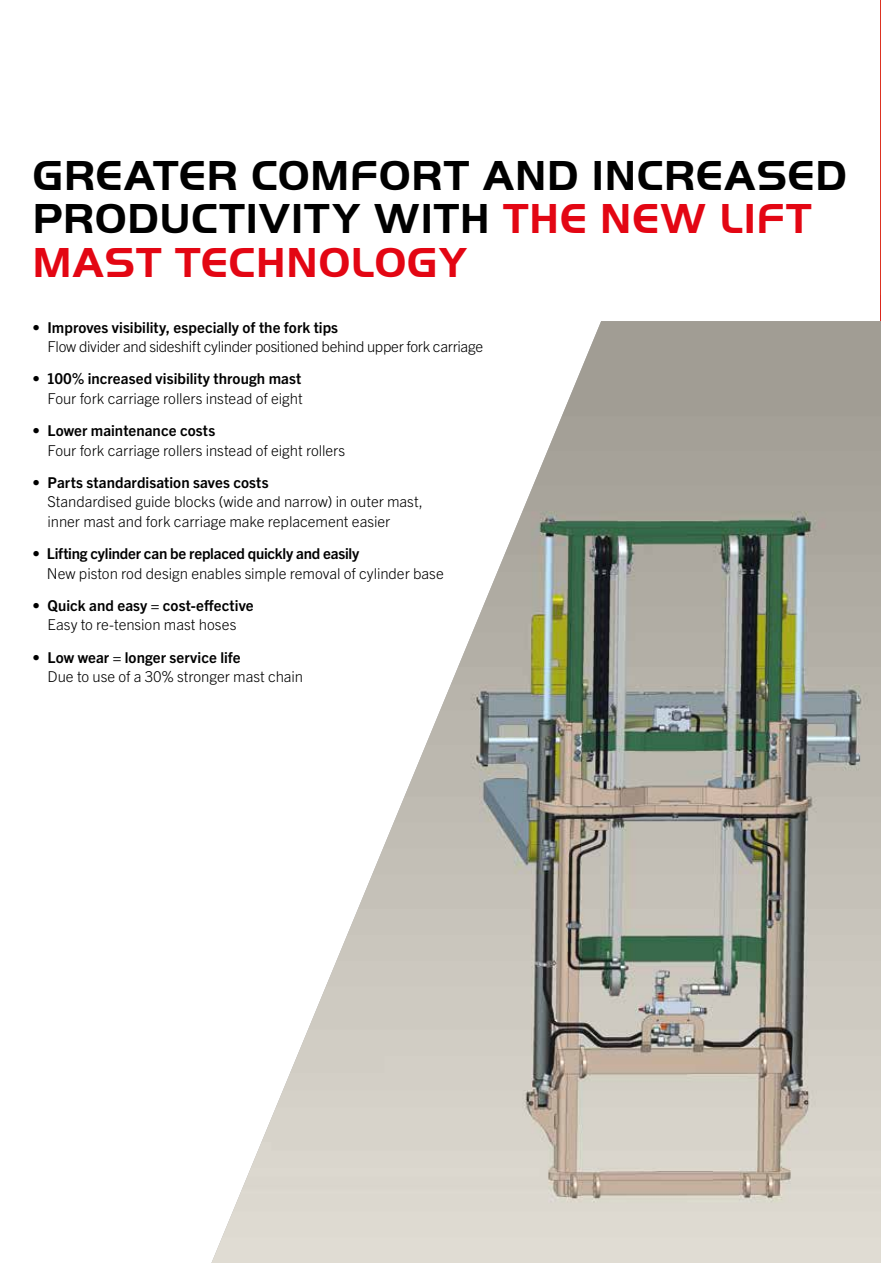
<style>
.page{position:relative;width:881px;height:1263px;background:#fff}
.page>*{position:absolute;margin:0;border:0;box-sizing:border-box;transform-origin:0 0}
.t1{font:700 43.5px/43.5px "Palfinger Handel Gothic";letter-spacing:.02em;color:#000}
.t2{font:300 15px/19.5px "Trade Gothic Next LT Pro";letter-spacing:-.005em;color:#000}
.t3{font:700 15px/19.5px "Trade Gothic Next LT Pro";letter-spacing:.005em;color:#000;text-align:center}
.s1{color:#e30613}
.s2{font-weight:700}
.s3{font-weight:300}
</style>
<div class="page">
<svg style="left:880px;top:653px;width:1px;height:610px"></svg>
<img style="left:211px;top:321px;width:669px;height:942px">
<h1 class="t1" style="left:33px;top:154px;width:815px">GREATER COMFORT AND INCREASED<br>PRODUCTIVITY WITH <span class="s1">THE NEW LIFT<br>MAST TECHNOLOGY</span></h1>
<p class="t3" style="left:33px;top:316px;width:307px">• Improves visibility, especially of the fork tips</p>
<p class="t2" style="left:48px;top:336px;width:437px">Flow divider and sideshift cylinder positioned behind upper fork carriage</p>
<p class="t3" style="left:33px;top:368px;width:270px">• 100% increased visibility through mast</p>
<p class="t2" style="left:48px;top:388px;width:256px">Four fork carriage rollers instead of eight</p>
<p class="t3" style="left:33px;top:420px;width:184px">• Lower maintenance costs</p>
<p class="t2" style="left:48px;top:439px;width:299px">Four fork carriage rollers instead of eight rollers</p>
<p class="t3" style="left:33px;top:472px;width:237px">• Parts standardisation saves costs</p>
<p class="t2" style="left:48px;top:491px;width:376px">Standardised guide blocks (wide and narrow) in outer mast, inner mast and fork carriage make replacement easier</p>
<p class="t2" style="left:47px;top:543px;width:398px;text-indent:-14px">• <span class="s2">Lifting cylinder can be replaced quickly and easily<br></span>New piston rod design enables simple removal of cylinder base</p>
<p class="t3" style="left:33px;top:595px;width:222px"><span class="s3">•</span> Quick and easy = cost-effective<br><span class="s3">Easy to re-tension mast hoses</span></p>
<p class="t3" style="left:33px;top:646px;width:209px">• Low wear = longer service life</p>
<p class="t2" style="left:48px;top:666px;width:257px">Due to use of a 30% stronger mast chain</p>
</div>
